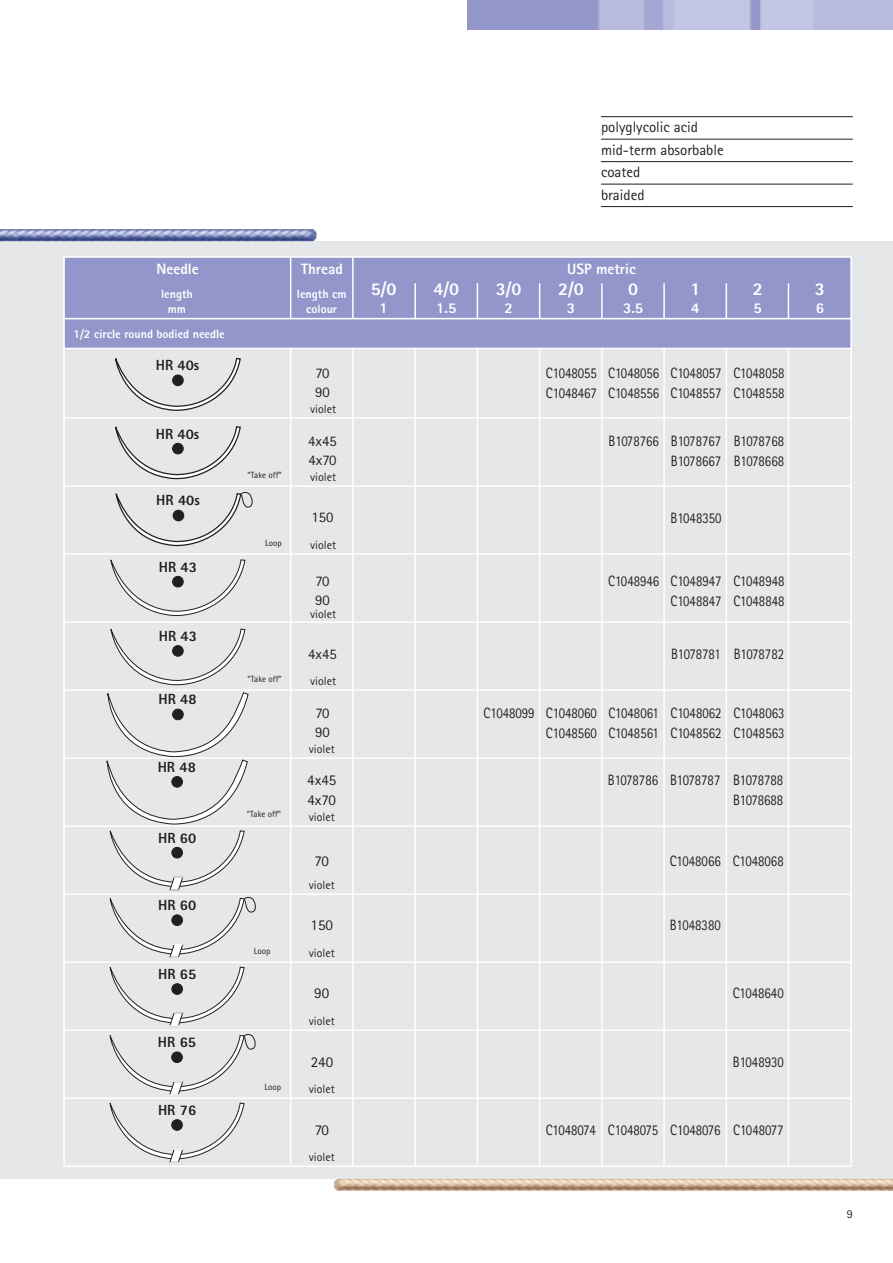
<style>
.page{position:relative;width:893px;height:1263px;background:#fff}
.page>*{position:absolute;margin:0;border:0;box-sizing:border-box;transform-origin:0 0}
.t1{font:800 18px "Rotis Sans Serif";color:#fff}
.t2{font:15px/19.5px "Rotis Sans Serif";color:#231f1f;scale:.85 1}
.t3{font:15px/22.5px "Rotis Sans Serif";color:#231f1f}
.t4{font:800 15px "Rotis Sans Serif";color:#fff}
.t5{font:800 14.7px "Rotis Sans Serif";color:#231f1f}
.t6{font:14.7px/19px "Rotis Sans Serif";color:#231f1f}
.t7{font:12px "Rotis Sans Serif";color:#231f1f}
.t8{font:800 12px/15.6px "Rotis Sans Serif";color:#fff;text-align:center}
.t9{font:9px "Rotis Sans Serif";color:#231f1f}
</style>
<div class="page">
<div style="left:0;top:241px;width:892px;height:938px;background:#e6e7e8"></div>
<img style="left:334px;top:1179px;width:558px;height:12px">
<img style="left:0;top:229px;width:317px;height:12px">
<div style="left:63px;top:256px;width:788px;height:63px;background:#9396cb;border:2px solid #fff"></div>
<div style="left:63px;top:318px;width:788px;height:31px;background:#9396cb;border:2px solid #fff"></div>
<hr style="left:414px;top:283px;width:2px;height:36px;background:#fff">
<hr style="left:476px;top:283px;width:2px;height:36px;background:#fff">
<hr style="left:539px;top:283px;width:1px;height:36px;background:#fff">
<hr style="left:601px;top:283px;width:1px;height:36px;background:#fff">
<hr style="left:663px;top:283px;width:1px;height:36px;background:#fff">
<hr style="left:725px;top:283px;width:2px;height:36px;background:#fff">
<hr style="left:290px;top:257px;width:1px;height:62px;background:#fff">
<hr style="left:352px;top:257px;width:1px;height:62px;background:#fff">
<hr style="left:787px;top:283px;width:2px;height:36px;background:#fff">
<img style="left:467px;top:0;width:425px;height:30px">
<hr style="left:601px;top:139px;width:251px;height:1px;background:#231f1f">
<hr style="left:601px;top:161px;width:251px;height:1px;background:#231f1f">
<hr style="left:601px;top:184px;width:251px;height:1px;background:#231f1f">
<hr style="left:601px;top:206px;width:251px;height:1px;background:#231f1f">
<hr style="left:601px;top:116px;width:251px;height:1px;background:#231f1f">
<hr style="left:64px;top:417px;width:787px;height:2px;background:#fff">
<hr style="left:64px;top:485px;width:787px;height:2px;background:#fff">
<hr style="left:64px;top:553px;width:787px;height:2px;background:#fff">
<hr style="left:64px;top:621px;width:787px;height:2px;background:#fff">
<hr style="left:64px;top:689px;width:787px;height:2px;background:#fff">
<hr style="left:64px;top:1166px;width:787px;height:1px;background:#fff">
<hr style="left:414px;top:348px;width:2px;height:818px;background:#fff">
<hr style="left:476px;top:348px;width:2px;height:818px;background:#fff">
<hr style="left:539px;top:348px;width:1px;height:818px;background:#fff">
<hr style="left:601px;top:348px;width:1px;height:818px;background:#fff">
<hr style="left:663px;top:348px;width:1px;height:818px;background:#fff">
<hr style="left:725px;top:348px;width:2px;height:818px;background:#fff">
<hr style="left:352px;top:348px;width:2px;height:818px;background:#fff">
<hr style="left:290px;top:348px;width:1px;height:818px;background:#fff">
<hr style="left:787px;top:348px;width:2px;height:818px;background:#fff">
<svg style="left:109px;top:966px;width:135px;height:60px"></svg>
<svg style="left:109px;top:1034px;width:147px;height:129px"></svg>
<hr style="left:63px;top:348px;width:2px;height:818px;background:#fff">
<hr style="left:850px;top:348px;width:1px;height:818px;background:#fff">
<svg style="left:110px;top:559px;width:135px;height:57px"></svg>
<div style="left:173px;top:576px;width:10px;height:11px;background:#231f1f;border:1px solid #231f1f;border-radius:50%"></div>
<svg style="left:115px;top:357px;width:138px;height:190px"></svg>
<svg style="left:106px;top:628px;width:150px;height:330px"></svg>
<div style="left:173px;top:646px;width:10px;height:10px;background:#231f1f;border:1px solid #231f1f;border-radius:50%"></div>
<hr style="left:64px;top:757px;width:787px;height:2px;background:#fff">
<hr style="left:64px;top:825px;width:787px;height:2px;background:#fff">
<hr style="left:64px;top:893px;width:787px;height:2px;background:#fff">
<hr style="left:64px;top:961px;width:787px;height:2px;background:#fff">
<hr style="left:64px;top:1029px;width:787px;height:2px;background:#fff">
<hr style="left:64px;top:1098px;width:787px;height:1px;background:#fff">
<p class="t3" style="left:601px;top:117px;width:124px">polyglycolic acid mid-term absorbable coated<br>braided</p>
<p class="t4" style="left:156px;top:264px;width:44px">Needle</p>
<p class="t4" style="left:567px;top:264px;width:70px">USP metric</p>
<p class="t4" style="left:301px;top:264px;width:43px">Thread</p>
<p class="t8" style="left:161px;top:287px;width:33px">length mm</p>
<p class="t8" style="left:297px;top:287px;width:51px">length cm colour</p>
<p class="t8" style="left:73px;top:328px;width:153px">1/2 circle round bodied needle</p>
<p class="t1" style="left:371px;top:282px;width:27px">5/0</p>
<p class="t4" style="left:379px;top:302px;width:10px">1</p>
<p class="t1" style="left:433px;top:282px;width:27px">4/0</p>
<p class="t4" style="left:436px;top:302px;width:22px">1.5</p>
<p class="t1" style="left:495px;top:282px;width:27px">3/0</p>
<p class="t4" style="left:504px;top:302px;width:10px">2</p>
<p class="t1" style="left:558px;top:282px;width:27px">2/0</p>
<p class="t4" style="left:566px;top:302px;width:10px">3</p>
<p class="t1" style="left:628px;top:282px;width:12px">0</p>
<p class="t4" style="left:623px;top:302px;width:22px">3.5</p>
<p class="t1" style="left:690px;top:282px;width:12px">1</p>
<p class="t4" style="left:691px;top:302px;width:10px">4</p>
<p class="t1" style="left:752px;top:282px;width:12px">2</p>
<p class="t4" style="left:753px;top:302px;width:10px">5</p>
<p class="t5" style="left:156px;top:360px;width:45px">HR 40s</p>
<p class="t5" style="left:156px;top:428px;width:45px">HR 40s</p>
<p class="t5" style="left:156px;top:495px;width:45px">HR 40s</p>
<p class="t5" style="left:159px;top:562px;width:40px">HR 43</p>
<p class="t5" style="left:159px;top:631px;width:40px">HR 43</p>
<p class="t5" style="left:158px;top:694px;width:40px">HR 48</p>
<p class="t5" style="left:158px;top:762px;width:40px">HR 48</p>
<p class="t5" style="left:158px;top:833px;width:40px">HR 60</p>
<p class="t5" style="left:158px;top:900px;width:40px">HR 60</p>
<p class="t5" style="left:158px;top:969px;width:40px">HR 65</p>
<p class="t5" style="left:158px;top:1037px;width:40px">HR 65</p>
<p class="t5" style="left:158px;top:1105px;width:40px">HR 76</p>
<p class="t6" style="left:315px;top:365px;width:16px">70<br>90</p>
<p class="t2" style="left:546px;top:365px;width:62px">C1048055<br>C1048467</p>
<p class="t2" style="left:608px;top:365px;width:62px">C1048056<br>C1048556</p>
<p class="t2" style="left:670px;top:365px;width:62px">C1048057<br>C1048557</p>
<p class="t2" style="left:733px;top:365px;width:62px">C1048058<br>C1048558</p>
<p class="t6" style="left:308px;top:433px;width:30px">4x45<br>4x70</p>
<p class="t2" style="left:608px;top:433px;width:134px;text-align:right">B1078766 B1078767<br>B1078667</p>
<p class="t2" style="left:733px;top:433px;width:61px">B1078768<br>B1078668</p>
<p class="t7" style="left:310px;top:405px;width:27px">violet</p>
<p class="t9" style="left:248px;top:472px;width:36px">“Take off”</p>
<p class="t7" style="left:310px;top:473px;width:27px">violet</p>
<p class="t6" style="left:311px;top:509px;width:24px">150</p>
<p class="t2" style="left:670px;top:509px;width:62px">B1048350</p>
<p class="t9" style="left:265px;top:540px;width:18px">Loop</p>
<p class="t7" style="left:310px;top:541px;width:27px">violet</p>
<p class="t6" style="left:315px;top:573px;width:16px">70<br>90</p>
<p class="t2" style="left:608px;top:573px;width:135px;text-align:right">C1048946 C1048947<br>C1048847</p>
<p class="t2" style="left:733px;top:573px;width:62px">C1048948<br>C1048848</p>
<p class="t7" style="left:310px;top:609px;width:27px">violet</p>
<p class="t6" style="left:308px;top:645px;width:30px">4x45</p>
<p class="t2" style="left:671px;top:645px;width:134px">B1078781 B1078782</p>
<p class="t9" style="left:248px;top:676px;width:36px">“Take off”</p>
<p class="t7" style="left:310px;top:677px;width:27px">violet</p>
<p class="t6" style="left:315px;top:705px;width:16px">70<br>90</p>
<p class="t2" style="left:483px;top:705px;width:135px;text-align:right">C1048099 C1048060<br>C1048560</p>
<p class="t2" style="left:608px;top:705px;width:61px">C1048061<br>C1048561</p>
<p class="t2" style="left:670px;top:705px;width:62px">C1048062<br>C1048562</p>
<p class="t2" style="left:733px;top:705px;width:62px">C1048063<br>C1048563</p>
<p class="t7" style="left:309px;top:745px;width:27px">violet</p>
<p class="t3" style="left:307px;top:772px;width:31px;line-height:19.5px">4x45<br>4x70</p>
<p class="t2" style="left:607px;top:772px;width:208px;text-align:right">B1078786 B1078787 B1078788<br>B1078688</p>
<p class="t9" style="left:247px;top:811px;width:36px">“Take off”</p>
<p class="t7" style="left:308px;top:813px;width:27px">violet</p>
<p class="t3" style="left:314px;top:851px;width:16px">70</p>
<p class="t2" style="left:669px;top:853px;width:136px">C1048066 C1048068</p>
<p class="t7" style="left:308px;top:881px;width:27px">violet</p>
<p class="t3" style="left:310px;top:915px;width:24px">150</p>
<p class="t2" style="left:669px;top:917px;width:62px">B1048380</p>
<p class="t9" style="left:254px;top:947px;width:18px">Loop</p>
<p class="t7" style="left:308px;top:949px;width:27px">violet</p>
<p class="t3" style="left:314px;top:983px;width:16px">90</p>
<p class="t2" style="left:732px;top:985px;width:62px">C1048640</p>
<p class="t7" style="left:308px;top:1017px;width:27px">violet</p>
<p class="t3" style="left:311px;top:1052px;width:24px">240</p>
<p class="t2" style="left:732px;top:1053px;width:62px">B1048930</p>
<p class="t9" style="left:264px;top:1084px;width:18px">Loop</p>
<p class="t7" style="left:308px;top:1085px;width:27px">violet</p>
<p class="t3" style="left:315px;top:1120px;width:16px">70</p>
<p class="t2" style="left:545px;top:1121px;width:281px">C1048074 C1048075 C1048076 C1048077</p>
<p class="t7" style="left:308px;top:1153px;width:27px">violet</p>
<p class="t1" style="left:814px;top:282px;width:12px">3</p>
<p class="t4" style="left:815px;top:302px;width:10px">6</p>
<p class="t7" style="left:846px;top:1210px;width:7px">9</p>
</div>
